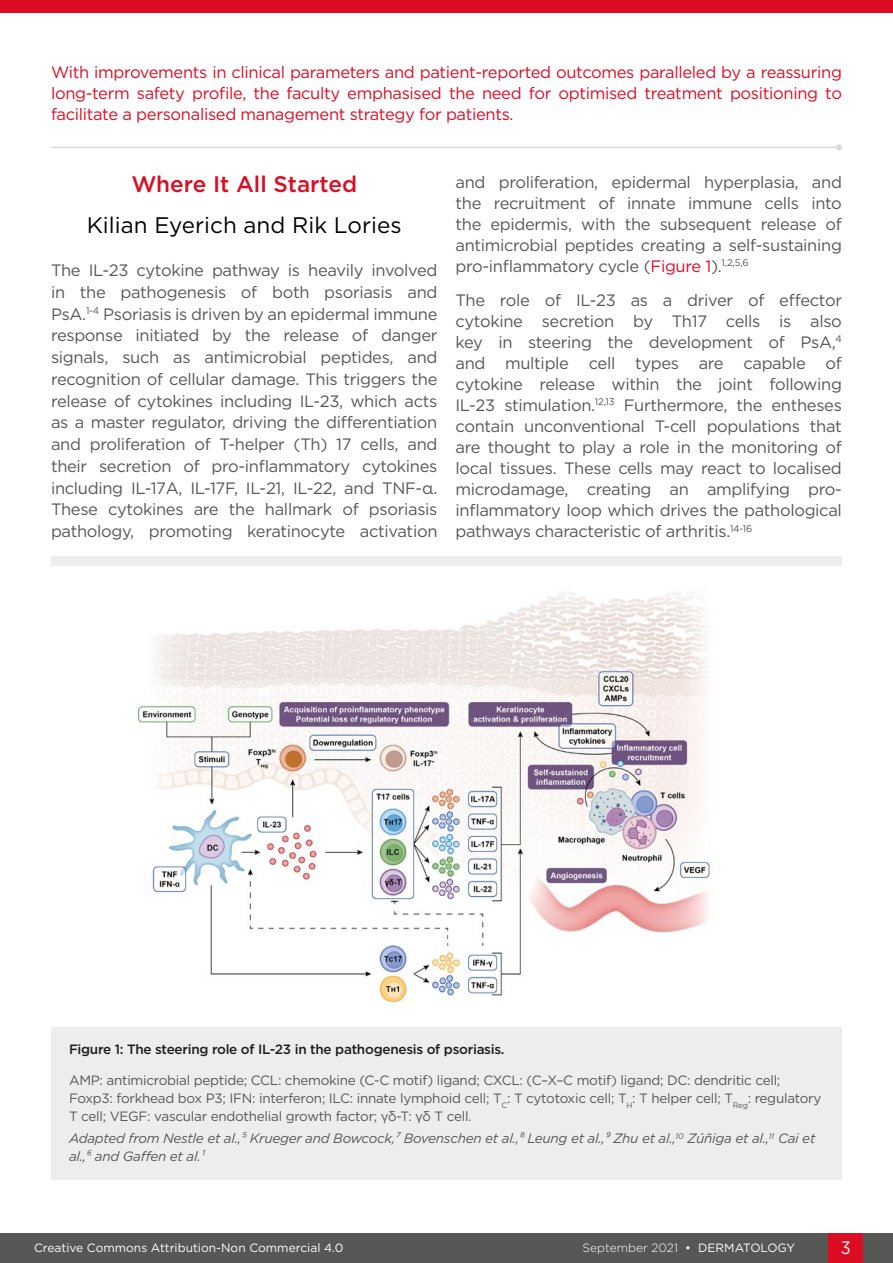
<style>
.page{position:relative;width:893px;height:1263px;background:#fff}
.page>*{position:absolute;margin:0;border:0;box-sizing:border-box;transform-origin:0 0}
.H1b__Symposium_Titl{font:22.5px "Gotham";color:#000}
.H1a__Symposium_Titl{font:500 22.5px "Gotham";color:#dc0c23}
.t1{font:18px "Gotham";color:#fff;scale:.9 1}
.Body_Text__Justifica{font:16.5px/21px "Gotham";letter-spacing:-.02em;color:#575756;text-align:justify}
.Meeting_Summary_Body{font:16.5px/21px "Gotham";letter-spacing:-.02em;color:#dc0c23;text-align:justify}
.t2{font:13.5px/18px "Gotham";letter-spacing:-.02em;color:#575756}
.t3{font:italic 13.5px/18px "Gotham";letter-spacing:-.02em;color:#575756}
.t4{font:500 13.5px "Gotham";letter-spacing:-.02em;color:#1d1d1d}
.t5{font:12px "Gotham";color:#fff}
.t6{font:300 12px "Gotham";color:#fff}
.s1{color:#dc0c23}
.s2{font-weight:400}
</style>
<div class="page">
<div style="left:0;top:0;width:893px;height:13px;background:#dc0c23"></div>
<div style="left:0;top:1233px;width:893px;height:30px;background:#575756"></div>
<div style="left:829px;top:1233px;width:34px;height:30px;background:#dc0c23"></div>
<hr style="left:52px;top:147px;width:787px;height:1px;background:#dbd9dc">
<svg style="left:836px;top:144px;width:6px;height:6px"></svg>
<img style="left:137px;top:591px;width:573px;height:410px">
<div style="left:51px;top:557px;width:791px;height:9px;background:#ededed"></div>
<div style="left:51px;top:1027px;width:791px;height:152px;background:#ededed"></div>
<p class="Meeting_Summary_Body" style="left:51px;top:62px;width:792px">With improvements in clinical parameters and patient-reported outcomes paralleled by a reassuring long-term safety profile, the faculty emphasised the need for optimised treatment positioning to facilitate a personalised management strategy for patients.</p>
<p class="H1a__Symposium_Titl" style="left:131px;top:170px;width:227px">Where It All Started</p>
<p class="H1b__Symposium_Titl" style="left:87px;top:211px;width:316px">Kilian Eyerich and Rik Lories</p>
<p class="Body_Text__Justifica" style="left:51px;top:259px;width:388px;line-height:21.8px">The IL-23 cytokine pathway is heavily involved in the pathogenesis of both psoriasis and PsA.<sup>1-4</sup> Psoriasis is driven by an epidermal immune response initiated by the release of danger signals, such as antimicrobial peptides, and recognition of cellular damage. This triggers the release of cytokines including IL-23, which acts as a master regulator, driving the differentiation and proliferation of T-helper (Th) 17 cells, and their secretion of pro-inflammatory cytokines including IL-17A, IL-17F, IL-21, IL-22, and TNF-α.<br>These cytokines are the hallmark of psoriasis pathology, promoting keratinocyte activation</p>
<p class="Body_Text__Justifica" style="left:455px;top:171px;width:388px">and proliferation, epidermal hyperplasia, and the recruitment of innate immune cells into the epidermis, with the subsequent release of antimicrobial peptides creating a self-sustaining pro-inflammatory cycle (<span class="s1">Figure 1</span>).<sup>1,2,5,6</sup></p>
<p class="Body_Text__Justifica" style="left:455px;top:289px;width:388px">The role of IL-23 as a driver of effector cytokine secretion by Th17 cells is also key in steering the development of PsA,<sup>4 </sup>and multiple cell types are capable of cytokine release within the joint following IL-23 stimulation.<sup>12,13</sup> Furthermore, the entheses contain unconventional T-cell populations that are thought to play a role in the monitoring of local tissues. These cells may react to localised microdamage, creating an amplifying pro&shy;inflammatory loop which drives the pathological pathways characteristic of arthritis.<sup>14-16</sup></p>
<p class="t4" style="left:69px;top:1041px;width:437px">Figure 1: The steering role of IL-23 in the pathogenesis of psoriasis.</p>
<p class="t2" style="left:69px;top:1071px;width:754px">AMP: antimicrobial peptide; CCL: chemokine (C-C motif) ligand; CXCL: (C–X–C motif) ligand; DC: dendritic cell;<br>Foxp3: forkhead box P3; IFN: interferon; ILC: innate lymphoid cell; T<sub>C</sub>: T cytotoxic cell; T<sub>H</sub>: T helper cell; T<sub>Reg</sub>: regulatory<br>T cell; VEGF: vascular endothelial growth factor; γδ-T: γδ T cell.</p>
<p class="t3" style="left:69px;top:1129px;width:748px">Adapted from Nestle et al.,⁵ Krueger and Bowcock,⁷ Bovenschen et al.,⁸ Leung et al.,⁹ Zhu et al.,<sup>10</sup> Zúñiga et al.,<sup>11</sup> Cai et al.,⁶ and Gaffen et al.¹</p>
<p class="t5" style="left:34px;top:1240px;width:311px">Creative Commons Attribution-Non Commercial 4.0</p>
<p class="t6" style="left:583px;top:1240px;width:214px">September 2021 <span class="s2">• DERMATOLOGY</span></p>
<p class="t1" style="left:841px;top:1236px;width:13px">3</p>
</div>
